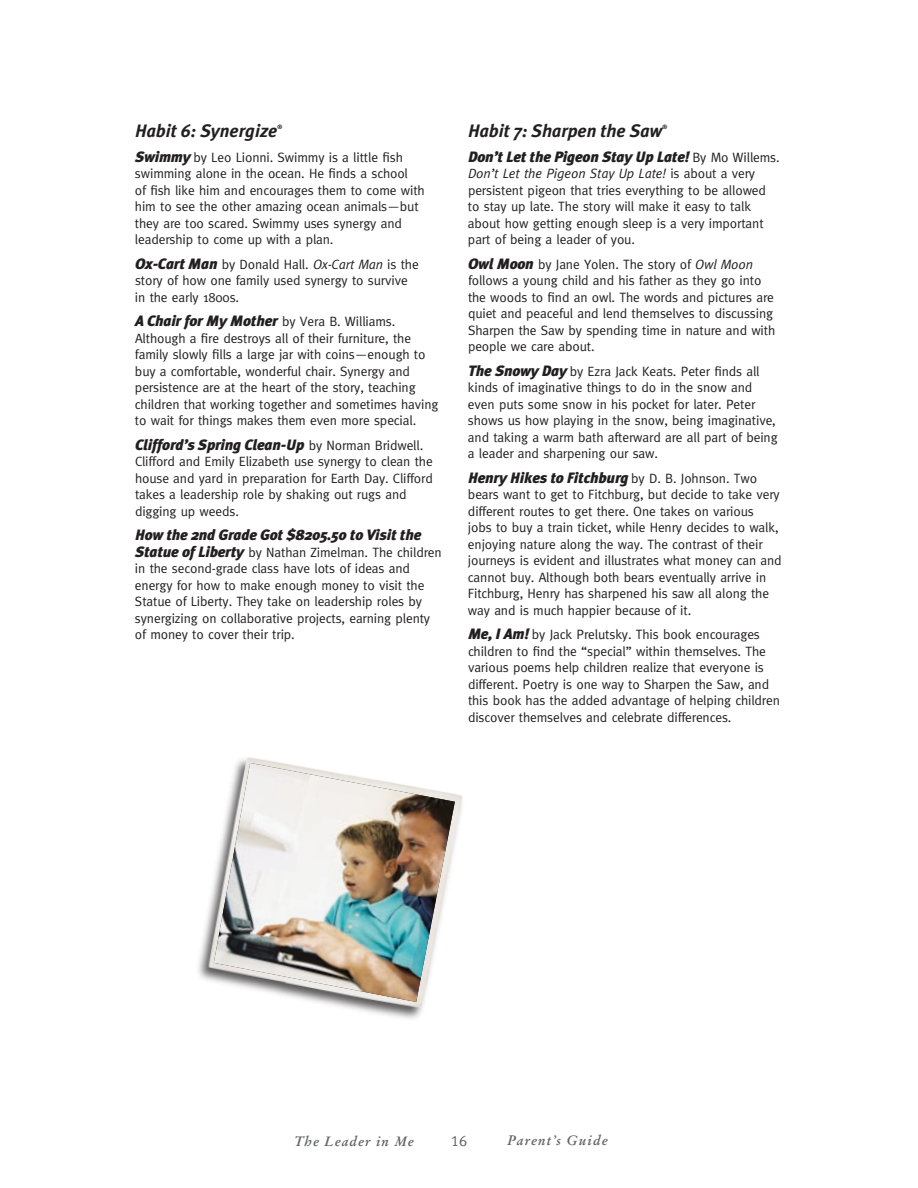
<style>
.page{position:relative;width:918px;height:1188px;background:#fff}
.page>*{position:absolute;margin:0;border:0;box-sizing:border-box;transform-origin:0 0}
.t1{font:italic 700 18px "Meta Plus";color:#231f20}
.t2{font:italic 900 15px "Meta Plus";letter-spacing:-.01em;color:#231f20}
.t3{font:15px "Meta Caps";color:#636466}
.t4{font:13.5px/16.5px "Meta";letter-spacing:-.01em;color:#231f20}
.t5{font:italic 700 13.5px "Stempel Garamond";letter-spacing:.08em;color:#636466}
.t6{font:700 6.15px "Meta Plus";color:#231f20}
.s1{font-family:"Meta Plus";font-weight:900;font-style:italic;font-size:15px}
.s2{font-style:italic}
.s3{font-family:"Meta";font-weight:400;font-style:normal;font-size:13.5px}
</style>
<div class="page">
<img style="left:198px;top:757px;width:265px;height:262px">
<img style="left:214px;top:763px;width:241px;height:239px">
<h1 class="t1" style="left:135px;top:120px;width:144px">Habit 6: Synergize</h1>
<p class="t6" style="left:277px;top:123px;width:6px">®</p>
<p class="t4" style="left:135px;top:148px;width:291px"><span class="s1">Swimmy</span> by Leo Lionni. Swimmy is a little fish swimming alone in the ocean. He finds a school<br>of fish like him and encourages them to come with him to see the other amazing ocean animals—but they are too scared. Swimmy uses synergy and leadership to come up with a plan.</p>
<p class="t4" style="left:135px;top:256px;width:285px"><span class="s1">Ox-Cart Man</span> by Donald Hall. <span class="s2">Ox-Cart Man</span> is the story of how one family used synergy to survive in the early 1800s.</p>
<p class="t2" style="left:135px;top:312px;width:260px">A Chair for My Mother <span class="s3">by Vera B. Williams.</span></p>
<p class="t4" style="left:135px;top:330px;width:305px">Although a fire destroys all of their furniture, the family slowly fills a large jar with coins—enough to buy a comfortable, wonderful chair. Synergy and persistence are at the heart of the story, teaching children that working together and sometimes having to wait for things makes them even more special.</p>
<p class="t2" style="left:135px;top:436px;width:288px">Clifford’s Spring Clean-Up <span class="s3">by Norman Bridwell.</span></p>
<p class="t4" style="left:135px;top:453px;width:299px">Clifford and Emily Elizabeth use synergy to clean the house and yard in preparation for Earth Day. Clifford takes a leadership role by shaking out rugs and digging up weeds.</p>
<p class="t2" style="left:135px;top:527px;width:288px">How the 2nd Grade Got $8205.50 to Visit the</p>
<p class="t4" style="left:135px;top:544px;width:308px"><span class="s1">Statue of Liberty</span> by Nathan Zimelman. The children in the second-grade class have lots of ideas and energy for how to make enough money to visit the Statue of Liberty. They take on leadership roles by synergizing on collaborative projects, earning plenty of money to cover their trip.</p>
<h1 class="t1" style="left:468px;top:120px;width:196px">Habit 7: Sharpen the Saw</h1>
<p class="t6" style="left:662px;top:123px;width:6px">®</p>
<p class="t2" style="left:468px;top:148px;width:311px">Don’t Let the Pigeon Stay Up Late! <span class="s3">By Mo Willems.</span></p>
<p class="t4" style="left:468px;top:165px;width:300px"><span class="s2">Don’t Let the Pigeon Stay Up Late!</span> is about a very persistent pigeon that tries everything to be allowed to stay up late. The story will make it easy to talk about how getting enough sleep is a very important part of being a leader of you.</p>
<p class="t4" style="left:468px;top:256px;width:309px"><span class="s1">Owl Moon</span> by Jane Yolen. The story of <span class="s2">Owl Moon </span>follows a young child and his father as they go into the woods to find an owl. The words and pictures are quiet and peaceful and lend themselves to discussing Sharpen the Saw by spending time in nature and with people we care about.</p>
<p class="t4" style="left:468px;top:363px;width:311px"><span class="s1">The Snowy Day</span> by Ezra Jack Keats. Peter finds all kinds of imaginative things to do in the snow and even puts some snow in his pocket for later. Peter shows us how playing in the snow, being imaginative, and taking a warm bath afterward are all part of being a leader and sharpening our saw.</p>
<p class="t2" style="left:468px;top:469px;width:291px">Henry Hikes to Fitchburg <span class="s3">by D. B. Johnson. Two</span></p>
<p class="t4" style="left:468px;top:486px;width:315px">bears want to get to Fitchburg, but decide to take very different routes to get there. One takes on various<br>jobs to buy a train ticket, while Henry decides to walk, enjoying nature along the way. The contrast of their journeys is evident and illustrates what money can and cannot buy. Although both bears eventually arrive in Fitchburg, Henry has sharpened his saw all along the way and is much happier because of it.</p>
<p class="t4" style="left:468px;top:626px;width:313px"><span class="s1">Me, I Am!</span> by Jack Prelutsky. This book encourages children to find the “special” within themselves. The various poems help children realize that everyone is different. Poetry is one way to Sharpen the Saw, and this book has the added advantage of helping children discover themselves and celebrate differences.</p>
<p class="t5" style="left:294px;top:1133px;width:121px">The Leader in Me</p>
<p class="t3" style="left:451px;top:1132px;width:16px">16</p>
<p class="t5" style="left:508px;top:1132px;width:102px">Parent’s Guide</p>
</div>
